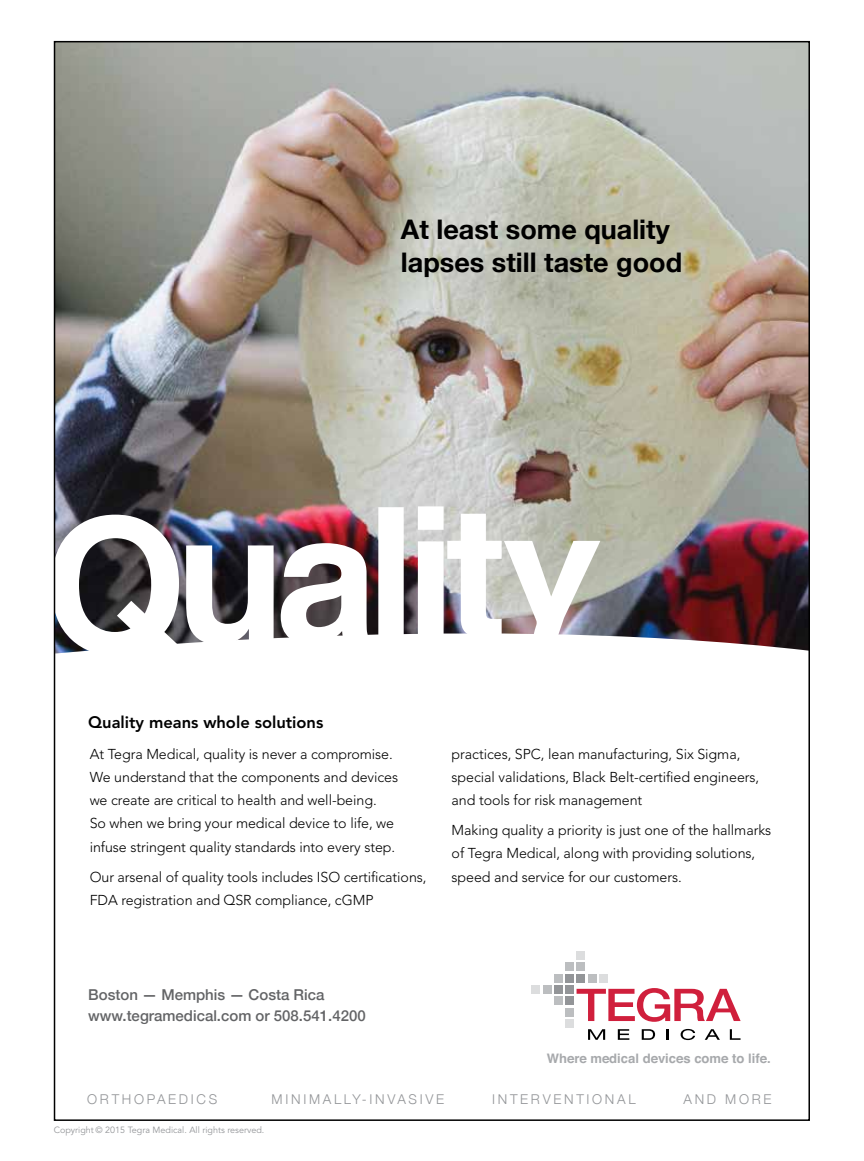
<style>
.page{position:relative;width:864px;height:1161px;background:#fff}
.page>*{position:absolute;margin:0;border:0;box-sizing:border-box;transform-origin:0 0}
.t1{font:700 27px/32.4px "Helvetica Neue";color:#000}
.t2{font:800 16.5px "Avenir";color:#000}
.t3{font:500 15px/21px "Helvetica Neue";color:#636466}
.t4{font:300 14.25px/23.2px "Avenir";letter-spacing:-.005em;color:#000}
.t5{font:300 13.5px "Helvetica Neue";letter-spacing:.2em;color:#939598}
.t6{font:700 13.05px "Helvetica";color:#a7a9ac}
.t7{font:9px "Avenir";color:#939598}
</style>
<div class="page">
<img style="left:57px;top:44px;width:750px;height:565px">
<svg style="left:53px;top:609px;width:754px;height:355px"></svg>
<svg style="left:588px;top:1029px;width:17px;height:11px"></svg>
<div style="left:577px;top:974px;width:8px;height:8px;background:#939598"></div>
<div style="left:565px;top:974px;width:9px;height:8px;background:#939598"></div>
<div style="left:565px;top:997px;width:9px;height:8px;background:#939598"></div>
<div style="left:565px;top:985px;width:9px;height:9px;background:#939598"></div>
<div style="left:554px;top:985px;width:9px;height:9px;background:#939598"></div>
<div style="left:588px;top:974px;width:8px;height:8px;background:#bcbec0"></div>
<div style="left:554px;top:974px;width:8px;height:8px;background:#bcbec0"></div>
<div style="left:565px;top:1008px;width:9px;height:8px;background:#bcbec0"></div>
<div style="left:565px;top:962px;width:9px;height:9px;background:#bcbec0"></div>
<div style="left:554px;top:997px;width:9px;height:8px;background:#bcbec0"></div>
<div style="left:543px;top:985px;width:8px;height:9px;background:#bcbec0"></div>
<div style="left:577px;top:962px;width:8px;height:9px;background:#bcbec0"></div>
<div style="left:599px;top:974px;width:9px;height:8px;background:#dcddde"></div>
<div style="left:565px;top:1019px;width:9px;height:9px;background:#dcddde"></div>
<div style="left:531px;top:985px;width:9px;height:9px;background:#dcddde"></div>
<div style="left:577px;top:951px;width:8px;height:9px;background:#dcddde"></div>
<svg style="left:577px;top:988px;width:164px;height:34px"></svg>
<svg style="left:618px;top:1029px;width:11px;height:11px"></svg>
<svg style="left:642px;top:1029px;width:13px;height:11px"></svg>
<svg style="left:667px;top:1029px;width:2px;height:11px"></svg>
<svg style="left:681px;top:1029px;width:14px;height:11px"></svg>
<svg style="left:705px;top:1029px;width:15px;height:11px"></svg>
<svg style="left:730px;top:1029px;width:11px;height:11px"></svg>
<img style="left:53px;top:506px;width:547px;height:161px">
<h1 class="t1" style="left:401px;top:214px;width:283px">At least some quality lapses still taste good</h1>
<p class="t2" style="left:88px;top:713px;width:237px">Quality means whole solutions</p>
<p class="t4" style="left:90px;top:742px;width:310px">At Tegra Medical, quality is never a compromise.<br>We understand that the components and devices we create are critical to health and well-being.<br>So when we bring your medical device to life, we infuse stringent quality standards into every step.</p>
<p class="t4" style="left:90px;top:865px;width:338px">Our arsenal of quality tools includes ISO certifications,<br>FDA registration and QSR compliance, cGMP</p>
<p class="t4" style="left:452px;top:742px;width:309px">practices, SPC, lean manufacturing, Six Sigma, special validations, Black Belt-certified engineers, and tools for risk management</p>
<p class="t4" style="left:452px;top:818px;width:321px;line-height:23.7px">Making quality a priority is just one of the hallmarks of Tegra Medical, along with providing solutions, speed and service for our customers.</p>
<p class="t3" style="left:88px;top:984px;width:279px">Boston — Memphis — Costa Rica www.tegramedical.com or 508.541.4200</p>
<p class="t6" style="left:547px;top:1048px;width:225px">Where medical devices come to life.</p>
<p class="t5" style="left:87px;top:1088px;width:132px">ORTHOPAEDICS</p>
<p class="t5" style="left:272px;top:1088px;width:174px">MINIMALLY-INVASIVE</p>
<p class="t5" style="left:492px;top:1088px;width:145px">INTERVENTIONAL</p>
<p class="t5" style="left:683px;top:1088px;width:90px">AND MORE</p>
<p class="t7" style="left:54px;top:1125px;width:212px">Copyright © 2015 Tegra Medical. All rights reserved.</p>
</div>
